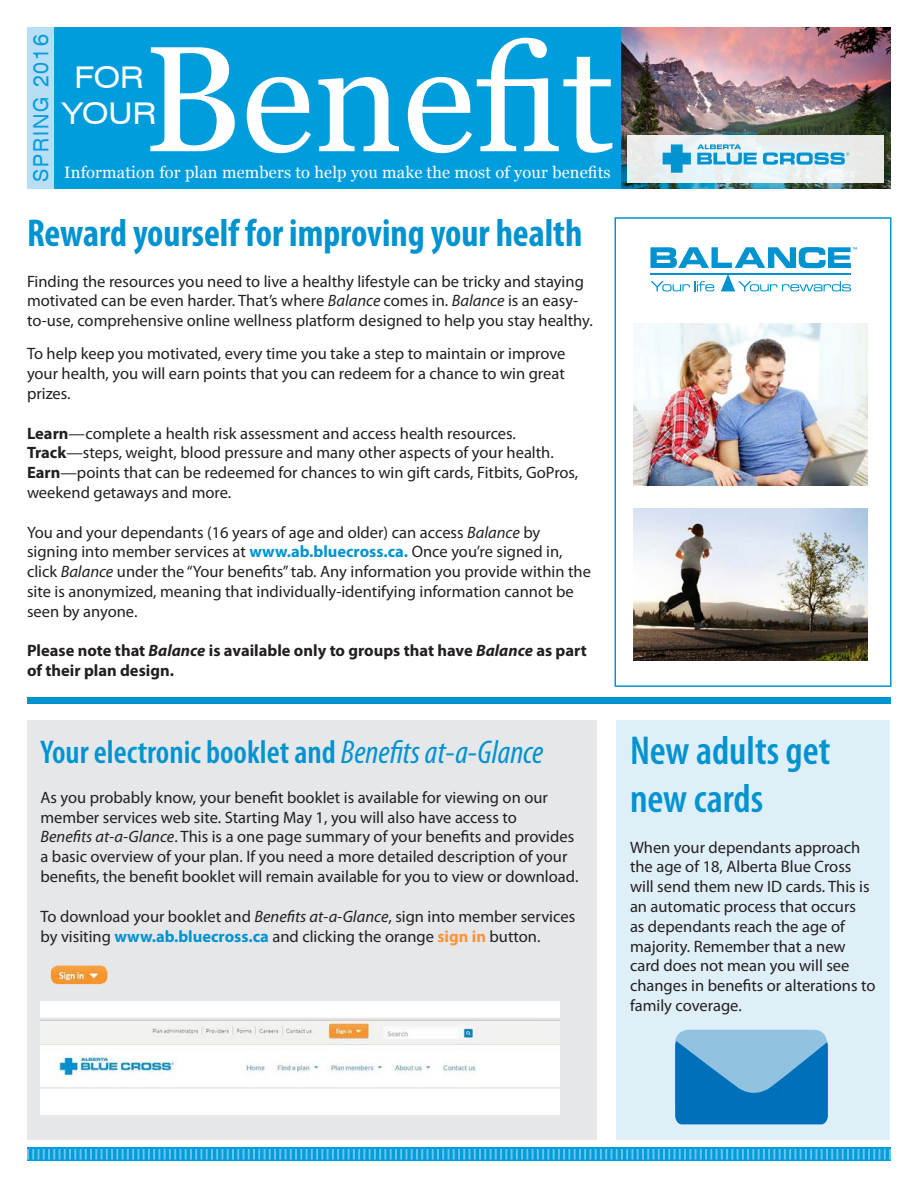
<style>
.page{position:relative;width:918px;height:1188px;background:#fff}
.page>*{position:absolute;margin:0;border:0;box-sizing:border-box;transform-origin:0 0}
.t1{font:150px "Georgia";color:#fff}
.t2{font:600 condensed 40.5px/48.6px "Myriad Pro";color:#0093d0}
.t3{font:700 condensed 39px "Myriad Pro";color:#0093d0}
.t4{font:600 condensed 33px "Myriad Pro";color:#0093d0}
.t5{font:expanded 30px/36px "Swiss 721 BT";color:#fff;text-align:center}
.t6{font:expanded 21px "Swiss 721 BT";letter-spacing:.1em;color:#009ddc;scale:.85 1}
.t7{font:16.5px/19.8px "Myriad Pro";color:#231f20}
.t8{font:700 16.5px/19.8px "Myriad Pro";color:#231f20}
.t9{font:16.5px "Georgia";letter-spacing:.01em;color:#fff}
.s1{font-style:italic}
.s2{font-weight:700}
.s3{font-weight:700;color:#0093d0}
.s4{font-weight:400;font-style:italic}
.s5{font-weight:700;color:#ff9337}
</style>
<div class="page">
<div style="left:27px;top:697px;width:864px;height:7px;background:#0093d0"></div>
<div style="left:27px;top:27px;width:594px;height:162px;background:#009ddc"></div>
<div style="left:27px;top:27px;width:27px;height:162px;background:#b7def4"></div>
<img style="left:621px;top:27px;width:270px;height:162px">
<div style="left:628px;top:135px;width:256px;height:47px;background:#e9eeee"></div>
<svg style="left:697px;top:144px;width:60px;height:21px"></svg>
<svg style="left:763px;top:153px;width:86px;height:12px"></svg>
<svg style="left:663px;top:144px;width:28px;height:29px"></svg>
<div style="left:27px;top:1148px;width:864px;height:13px;background:#009ddc"></div>
<div style="left:27px;top:720px;width:569px;height:419px;background:#e6e7e9"></div>
<svg style="left:27px;top:1149px;width:864px;height:11px"></svg>
<img style="left:633px;top:324px;width:235px;height:162px">
<hr style="left:650px;top:274px;width:201px;height:1px;background:#0093d0">
<svg style="left:650px;top:281px;width:64px;height:10px"></svg>
<svg style="left:721px;top:275px;width:130px;height:16px"></svg>
<svg style="left:650px;top:247px;width:207px;height:21px"></svg>
<div style="left:615px;top:217px;width:276px;height:470px;border:2px solid #0093d0"></div>
<img style="left:633px;top:509px;width:235px;height:152px">
<div style="left:616px;top:720px;width:274px;height:419px;background:#dfeff8"></div>
<div style="left:40px;top:1001px;width:520px;height:114px;background:#fff"></div>
<img style="left:40px;top:1018px;width:520px;height:71px">
<img style="left:51px;top:966px;width:56px;height:18px">
<div style="left:675px;top:1030px;width:152px;height:83px;background:#91c2e1;border-radius:14px"></div>
<svg style="left:675px;top:1041px;width:153px;height:83px"></svg>
<p class="t6" style="left:28px;top:182px;width:175px;rotate:-90deg">SPRING 2016</p>
<p class="t1" style="left:143px;top:9px;width:472px">Benefit</p>
<p class="t5" style="left:62px;top:59px;width:96px">FOR<br>YOUR</p>
<p class="t9" style="left:64px;top:163px;width:548px">Information for plan members to help you make the most of your benefits</p>
<p class="t3" style="left:27px;top:209px;width:557px">Reward yourself for improving your health</p>
<p class="t7" style="left:27px;top:271px;width:567px">Finding the resources you need to live a healthy lifestyle can be tricky and staying motivated can be even harder. That’s where <span class="s1">Balance</span> comes in. <span class="s1">Balance</span> is an easy&shy;to-use, comprehensive online wellness platform designed to help you stay healthy.</p>
<p class="t7" style="left:27px;top:344px;width:540px;text-align:justify">To help keep you motivated, every time you take a step to maintain or improve your health, you will earn points that you can redeem for a chance to win great prizes.</p>
<p class="t7" style="left:27px;top:423px;width:491px"><span class="s2">Learn</span>—complete a health risk assessment and access health resources.</p>
<p class="t7" style="left:27px;top:443px;width:528px"><span class="s2">Track</span>—steps, weight, blood pressure and many other aspects of your health.</p>
<p class="t7" style="left:27px;top:463px;width:553px"><span class="s2">Earn</span>—points that can be redeemed for chances to win gift cards, Fitbits, GoPros, weekend getaways and more.</p>
<p class="t7" style="left:27px;top:522px;width:566px">You and your dependants (16 years of age and older) can access <span class="s1">Balance</span> by signing into member services at <span class="s3">www.ab.bluecross.ca.</span> Once you’re signed in, click <span class="s1">Balance</span> under the “Your benefits” tab. Any information you provide within the site is anonymized, meaning that individually-identifying information cannot be seen by anyone.</p>
<p class="t8" style="left:27px;top:640px;width:561px">Please note that <span class="s1">Balance</span> is available only to groups that have <span class="s1">Balance</span> as part of their plan design.</p>
<p class="t4" style="left:40px;top:731px;width:504px">Your electronic booklet and <span class="s4">Benefits at-a-Glance</span></p>
<p class="t7" style="left:40px;top:787px;width:539px">As you probably know, your benefit booklet is available for viewing on our member services web site. Starting May 1, you will also have access to<br><span class="s1">Benefits at-a-Glance</span>. This is a one page summary of your benefits and provides a basic overview of your plan. If you need a more detailed description of your benefits, the benefit booklet will remain available for you to view or download.</p>
<p class="t7" style="left:40px;top:906px;width:536px">To download your booklet and <span class="s1">Benefits at-a-Glance</span>, sign into member services by visiting <span class="s3">www.ab.bluecross.ca</span> and clicking the orange <span class="s5">sign in</span> button.</p>
<p class="t2" style="left:630px;top:725px;width:202px">New adults get new cards</p>
<p class="t7" style="left:630px;top:837px;width:247px">When your dependants approach the age of 18, Alberta Blue Cross will send them new ID cards. This is an automatic process that occurs<br>as dependants reach the age of majority. Remember that a new card does not mean you will see changes in benefits or alterations to family coverage.</p>
</div>
